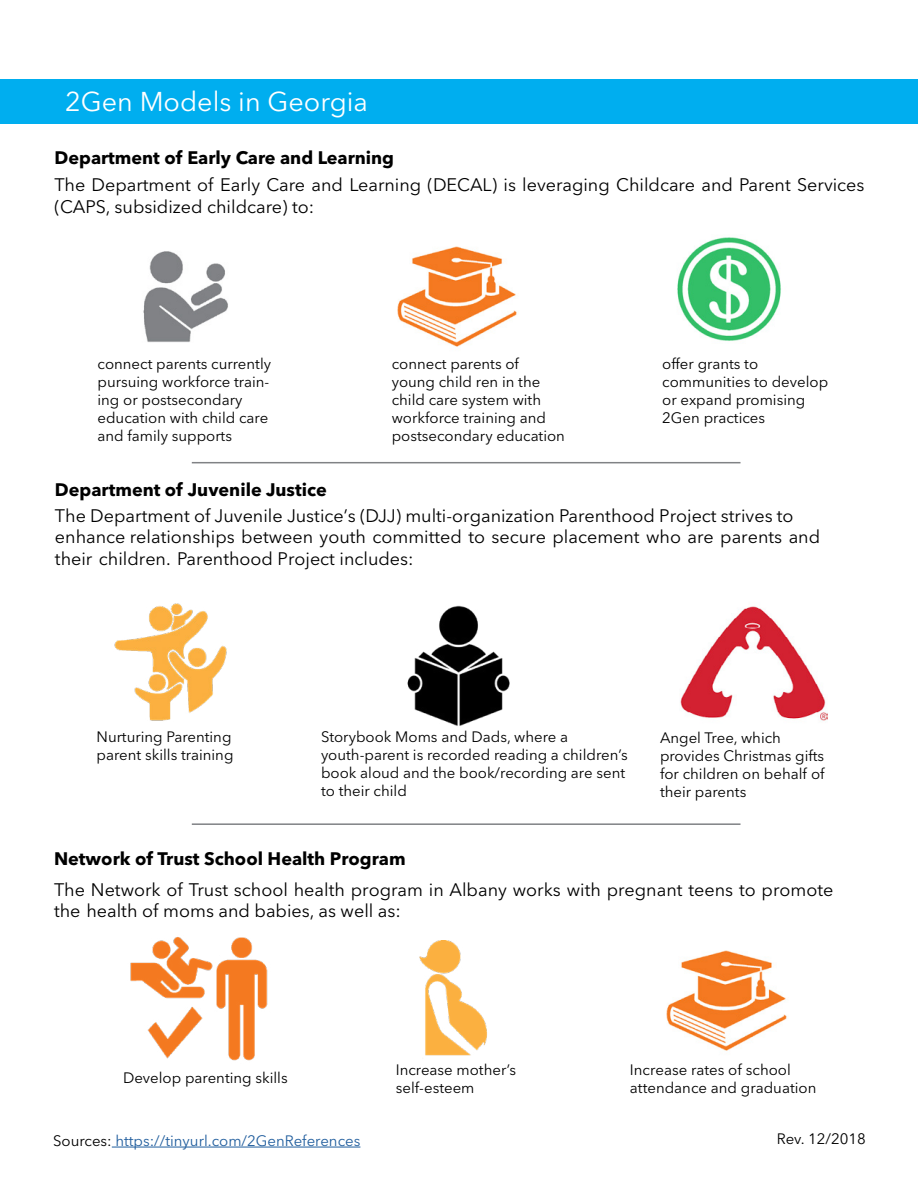
<style>
.page{position:relative;width:918px;height:1188px;background:#fff}
.page>*{position:absolute;margin:0;border:0;box-sizing:border-box;transform-origin:0 0}
.t1{font:27px "Avenir Next LT Pro";color:#fff}
.t2{font:18px/21.6px "Avenir Next LT Pro";color:#000}
.t3{font:700 18px "Avenir Next LT Pro";color:#000}
.t4{font:15px/18px "Avenir Next LT Pro";color:#000}
.t5{font:15px "Avenir Next LT Pro";color:#215e9e}
.s1{color:#000}
</style>
<div class="page">
<img style="left:677px;top:237px;width:104px;height:104px">
<img style="left:397px;top:246px;width:120px;height:101px">
<img style="left:143px;top:251px;width:85px;height:92px">
<div style="left:0;top:79px;width:918px;height:45px;background:#00aeef"></div>
<img style="left:114px;top:603px;width:113px;height:118px">
<img style="left:407px;top:605px;width:103px;height:121px">
<img style="left:680px;top:606px;width:148px;height:115px">
<img style="left:130px;top:937px;width:138px;height:124px">
<img style="left:419px;top:941px;width:68px;height:115px">
<img style="left:666px;top:950px;width:121px;height:101px">
<hr style="left:112px;top:1147px;width:248px;height:1px;background:#215e9e">
<hr style="left:192px;top:461px;width:549px;height:3px;background:#808285">
<hr style="left:192px;top:823px;width:549px;height:3px;background:#808285">
<h1 class="t1" style="left:65px;top:86px;width:304px">2Gen Models in Georgia</h1>
<p class="t3" style="left:55px;top:147px;width:341px">Department of Early Care and Learning</p>
<p class="t2" style="left:55px;top:174px;width:812px">The Department of Early Care and Learning (DECAL) is leveraging Childcare and Parent Services (CAPS, subsidized childcare) to:</p>
<p class="t4" style="left:98px;top:355px;width:175px">connect parents currently pursuing workforce train&shy;ing or postsecondary education with child care and family supports</p>
<p class="t4" style="left:392px;top:355px;width:175px">connect parents of young child ren in the child care system with workforce training and postsecondary education</p>
<p class="t4" style="left:662px;top:355px;width:168px">offer grants to communities to develop or expand promising<br>2Gen practices</p>
<p class="t3" style="left:55px;top:478px;width:273px">Department of Juvenile Justice</p>
<p class="t2" style="left:55px;top:505px;width:767px">The Department of Juvenile Justice’s (DJJ) multi-organization Parenthood Project strives to enhance relationships between youth committed to secure placement who are parents and their children. Parenthood Project includes:</p>
<p class="t4" style="left:97px;top:728px;width:138px">Nurturing Parenting parent skills training</p>
<p class="t4" style="left:321px;top:728px;width:308px">Storybook Moms and Dads, where a youth-parent is recorded reading a children’s book aloud and the book/recording are sent to their child</p>
<p class="t4" style="left:660px;top:729px;width:166px">Angel Tree, which provides Christmas gifts for children on behalf of their parents</p>
<p class="t3" style="left:54px;top:848px;width:353px">Network of Trust School Health Program</p>
<p class="t2" style="left:54px;top:878px;width:781px">The Network of Trust school health program in Albany works with pregnant teens to promote the health of moms and babies, as well as:</p>
<p class="t4" style="left:123px;top:1068px;width:166px">Develop parenting skills</p>
<p class="t4" style="left:396px;top:1061px;width:122px">Increase mother’s self-esteem</p>
<p class="t4" style="left:630px;top:1061px;width:188px">Increase rates of school attendance and graduation</p>
<p class="t5" style="left:53px;top:1131px;width:309px"><span class="s1">Sources:</span> https://tinyurl.com/2GenReferences</p>
<p class="t4" style="left:777px;top:1130px;width:90px">Rev. 12/2018</p>
</div>
